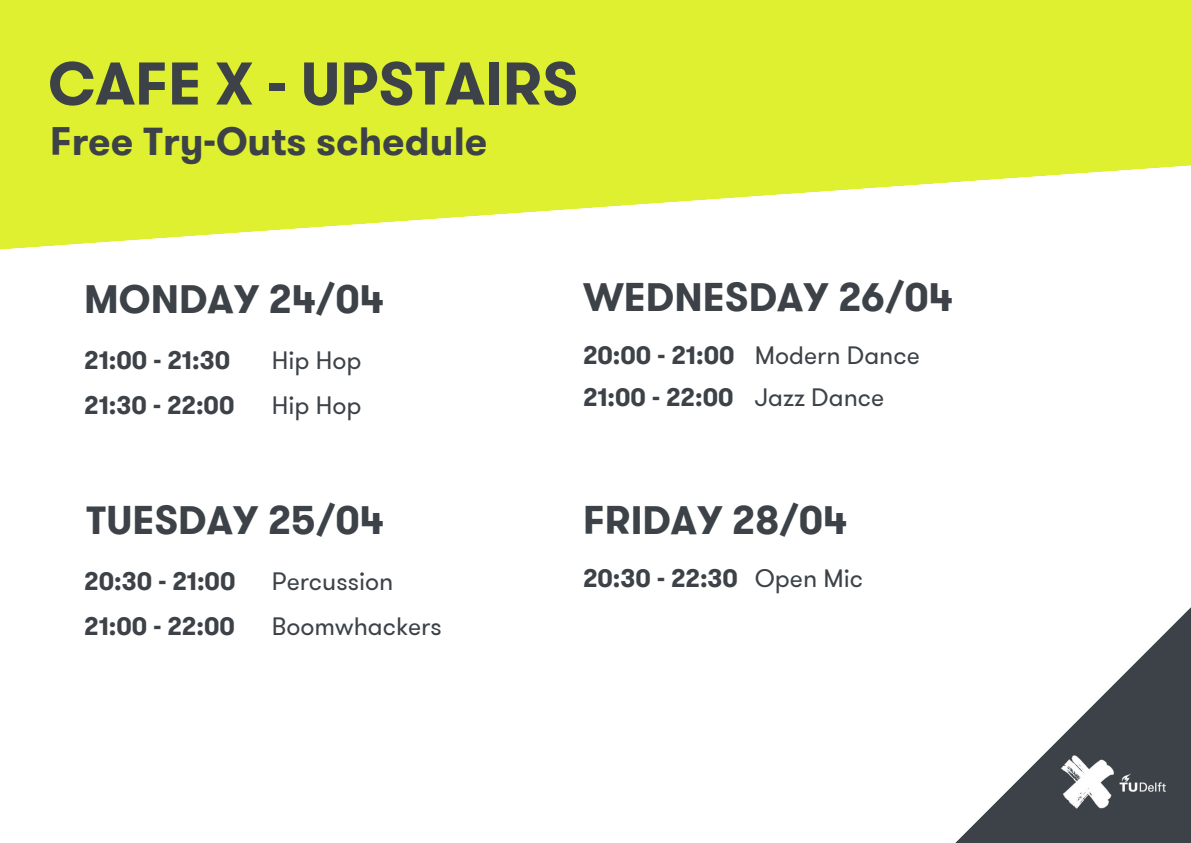
<style>
.page{position:relative;width:1191px;height:843px;background:#fff}
.page>*{position:absolute;margin:0;border:0;box-sizing:border-box;transform-origin:0 0}
.t1{font:700 60px "GT Walsheim";color:#3c4247}
.t2{font:700 39.5px "GT Walsheim";color:#3c4247}
.t3{font:700 39.3px "GT Walsheim";color:#3c4247}
.t4{font:700 25.1px "GT Walsheim";color:#3c4247}
.t5{font:25.1px "GT Walsheim";color:#3c4247}
.t6{font:700 25px "GT Walsheim";color:#3c4247}
.s1{font-weight:400}
</style>
<div class="page">
<svg style="left:0;top:0;width:1190px;height:250px;fill:#def02f"></svg>
<svg style="left:956px;top:608px;width:234px;height:234px"></svg>
<img style="left:1021px;top:719px;width:169px;height:123px">
<h1 class="t1" style="left:48px;top:41px;width:531px">CAFE X - UPSTAIRS</h1>
<h3 class="t3" style="left:50px;top:113px;width:439px">Free Try-Outs schedule</h3>
<h2 class="t2" style="left:84px;top:272px;width:301px">MONDAY 24/04</h2>
<h2 class="t2" style="left:583px;top:269px;width:371px">WEDNESDAY 26/04</h2>
<p class="t4" style="left:84px;top:342px;width:147px">21:00 - 21:30</p>
<p class="t5" style="left:272px;top:342px;width:91px">Hip Hop</p>
<p class="t6" style="left:583px;top:338px;width:338px">20:00 - 21:00 <span class="s1">Modern Dance</span></p>
<p class="t4" style="left:84px;top:387px;width:152px">21:30 - 22:00</p>
<p class="t5" style="left:272px;top:387px;width:91px">Hip Hop</p>
<p class="t6" style="left:583px;top:379px;width:302px">21:00 - 22:00 <span class="s1">Jazz Dance</span></p>
<h2 class="t2" style="left:86px;top:492px;width:299px">TUESDAY 25/04</h2>
<p class="t4" style="left:84px;top:563px;width:153px">20:30 - 21:00</p>
<p class="t5" style="left:272px;top:563px;width:123px">Percussion</p>
<p class="t4" style="left:84px;top:608px;width:152px">21:00 - 22:00</p>
<p class="t5" style="left:272px;top:608px;width:171px">Boomwhackers</p>
<h2 class="t2" style="left:583px;top:492px;width:266px">FRIDAY 28/04</h2>
<p class="t6" style="left:583px;top:560px;width:282px">20:30 - 22:30 <span class="s1">Open Mic</span></p>
</div>
